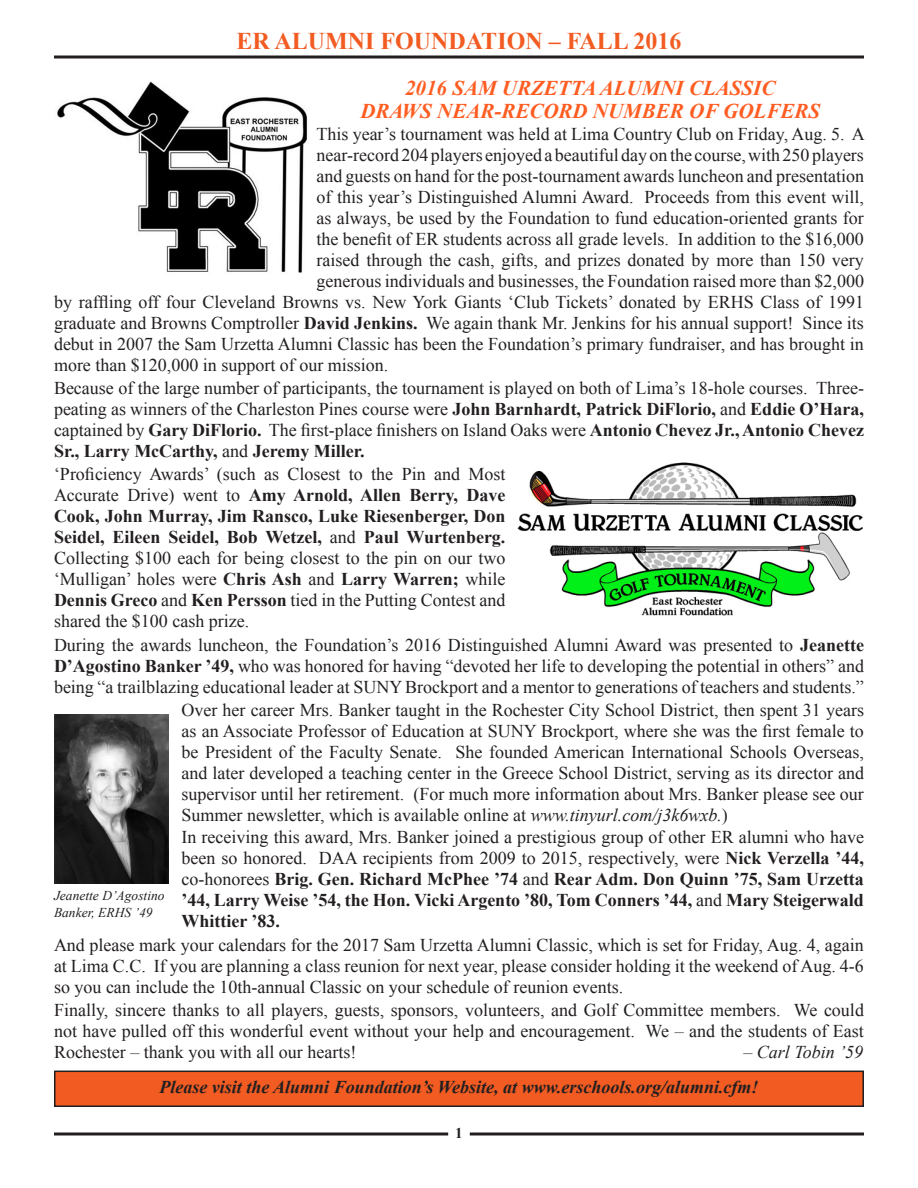
<style>
.page{position:relative;width:918px;height:1188px;background:#fff}
.page>*{position:absolute;margin:0;border:0;box-sizing:border-box;transform-origin:0 0}
.t1{font:700 24px "Times New Roman";color:#f25b21}
.t2{font:italic 700 21px "Times New Roman";color:#ff5d22}
.t3{font:18px/21px "Times New Roman";color:#231f20;text-align:justify}
.t4{font:700 18px/21px "Times New Roman";color:#231f20;text-align:justify}
.t5{font:italic 700 18px "Times New Roman";color:#231f20}
.t6{font:italic 18px "Times New Roman";color:#231f20}
.t7{font:700 15px "Times New Roman";color:#231f20}
.t8{font:italic 13.5px "Times New Roman";color:#231f20}
.s1{font-weight:700}
.s2{font-style:italic}
.s3{font-weight:400}
</style>
<div class="page">
<hr style="left:54px;top:56px;width:810px;height:2px;background:#231f20">
<svg style="left:54px;top:1132px;width:394px;height:4px;background:#595657"></svg>
<svg style="left:470px;top:1132px;width:394px;height:4px;background:#595657"></svg>
<img style="left:57px;top:81px;width:250px;height:192px">
<img style="left:54px;top:714px;width:114px;height:170px">
<div style="left:55px;top:1071px;width:808px;height:35px;background:#f25b21"></div>
<div style="left:54px;top:1071px;width:810px;height:36px;border:2px solid #231f20"></div>
<img style="left:517px;top:462px;width:346px;height:154px">
<p class="t1" style="left:236px;top:25px;width:447px">ER ALUMNI FOUNDATION – FALL 2016</p>
<p class="t2" style="left:405px;top:74px;width:372px">2016 SAM URZETTA ALUMNI CLASSIC</p>
<p class="t2" style="left:360px;top:96px;width:461px">DRAWS NEAR-RECORD NUMBER OF GOLFERS</p>
<p class="t3" style="left:316px;top:123px;width:550px">This year’s tournament was held at Lima Country Club on Friday, Aug. 5. A near-record 204 players enjoyed a beautiful day on the course, with 250 players and guests on hand for the post-tournament awards luncheon and presentation of this year’s Distinguished Alumni Award. Proceeds from this event will, as always, be used by the Foundation to fund education-oriented grants for the benefit of ER students across all grade levels. In addition to the $16,000 raised through the cash, gifts, and prizes donated by more than 150 very generous individuals and businesses, the Foundation raised more than $2,000</p>
<p class="t3" style="left:54px;top:291px;width:812px">by raffling off four Cleveland Browns vs. New York Giants ‘Club Tickets’ donated by ERHS Class of 1991 graduate and Browns Comptroller <span class="s1">David Jenkins.</span> We again thank Mr. Jenkins for his annual support! Since its debut in 2007 the Sam Urzetta Alumni Classic has been the Foundation’s primary fundraiser, and has brought in more than $120,000 in support of our mission.</p>
<p class="t3" style="left:54px;top:377px;width:812px">Because of the large number of participants, the tournament is played on both of Lima’s 18-hole courses. Three&shy;peating as winners of the Charleston Pines course were <span class="s1">John Barnhardt, Patrick DiFlorio,</span> and <span class="s1">Eddie O’Hara, </span>captained by <span class="s1">Gary DiFlorio.</span> The first-place finishers on Island Oaks were <span class="s1">Antonio Chevez Jr., Antonio Chevez Sr., Larry McCarthy,</span> and <span class="s1">Jeremy Miller.</span></p>
<p class="t3" style="left:54px;top:464px;width:453px">‘Proficiency Awards’ (such as Closest to the Pin and Most Accurate Drive) went to <span class="s1">Amy Arnold, Allen Berry, Dave Cook, John Murray, Jim Ransco, Luke Riesenberger, Don Seidel, Eileen Seidel, Bob Wetzel,</span> and <span class="s1">Paul Wurtenberg.<br></span>Collecting $100 each for being closest to the pin on our two ‘Mulligan’ holes were <span class="s1">Chris Ash</span> and <span class="s1">Larry Warren;</span> while <span class="s1">Dennis Greco</span> and <span class="s1">Ken Persson</span> tied in the Putting Contest and shared the $100 cash prize.</p>
<p class="t3" style="left:54px;top:635px;width:812px">During the awards luncheon, the Foundation’s 2016 Distinguished Alumni Award was presented to <span class="s1">Jeanette D’Agostino Banker ’49,</span> who was honored for having “devoted her life to developing the potential in others” and being “a trailblazing educational leader at SUNY Brockport and a mentor to generations of teachers and students.”</p>
<p class="t3" style="left:182px;top:699px;width:684px">Over her career Mrs. Banker taught in the Rochester City School District, then spent 31 years as an Associate Professor of Education at SUNY Brockport, where she was the first female to be President of the Faculty Senate. She founded American International Schools Overseas, and later developed a teaching center in the Greece School District, serving as its director and supervisor until her retirement. (For much more information about Mrs. Banker please see our Summer newsletter, which is available online at <span class="s2">www.tinyurl.com/j3k6wxb.</span>)</p>
<p class="t4" style="left:182px;top:826px;width:684px"><span class="s3">In receiving this award, Mrs. Banker joined a prestigious group of other ER alumni who have been so honored. DAA recipients from 2009 to 2015, respectively, were</span> Nick Verzella ’44, <span class="s3">co-honorees</span> Brig. Gen. Richard McPhee ’74 <span class="s3">and</span> Rear Adm. Don Quinn ’75, Sam Urzetta ’44, Larry Weise ’54, the Hon. Vicki Argento ’80, Tom Conners ’44, <span class="s3">and</span> Mary Steigerwald Whittier ’83.</p>
<p class="t3" style="left:54px;top:935px;width:811px">And please mark your calendars for the 2017 Sam Urzetta Alumni Classic, which is set for Friday, Aug. 4, again at Lima C.C. If you are planning a class reunion for next year, please consider holding it the weekend of Aug. 4-6 so you can include the 10th-annual Classic on your schedule of reunion events.</p>
<p class="t3" style="left:54px;top:999px;width:811px">Finally, sincere thanks to all players, guests, sponsors, volunteers, and Golf Committee members. We could not have pulled off this wonderful event without your help and encouragement. We <span class="s2">–</span> and the students of East Rochester <span class="s2">–</span> thank you with all our hearts!</p>
<p class="t8" style="left:54px;top:887px;width:112px">Jeanette D’Agostino</p>
<p class="t8" style="left:54px;top:903px;width:100px">Banker, ERHS ’49</p>
<p class="t6" style="left:743px;top:1039px;width:121px">– Carl Tobin ’59</p>
<p class="t5" style="left:159px;top:1075px;width:601px">Please visit the Alumni Foundation’s Website, at www.erschools.org/alumni.cfm!</p>
<p class="t7" style="left:455px;top:1123px;width:9px">1</p>
</div>
